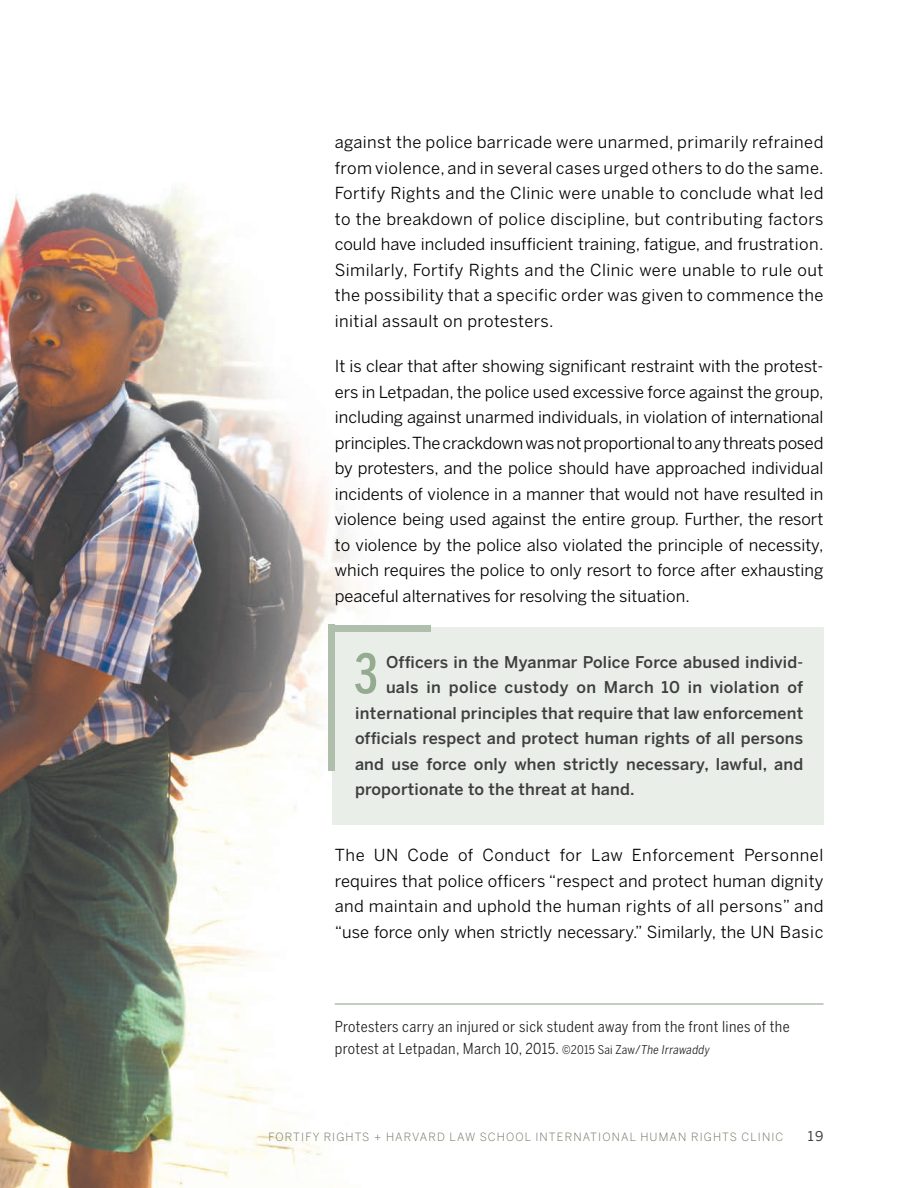
<style>
.page{position:relative;width:918px;height:1188px;background:#fff}
.page>*{position:absolute;margin:0;border:0;box-sizing:border-box;transform-origin:0 0}
.important_lists{font:500 54.15px "Benton Sans Comp";color:#94ab8f}
.body_text_2{font:16.5px/25.5px "Benton Sans";color:#000;text-align:justify}
.important_lists-2{font:500 16.2px "Benton Sans";letter-spacing:.01em;color:#3e3e3f}
.t1{font:15px/22.5px "Benton Sans Cond";letter-spacing:.025em;color:#231f20}
.FR_Text_Body{font:13.5px "Benton Sans";color:#3e3e3f}
.FR_Text_Body-2{font:300 11.25px "Benton Sans";letter-spacing:.1em;color:#676f5b}
.s1{font-size:12px}
.s2{font-style:italic;font-size:12px}
</style>
<div class="page">
<img style="left:0;top:186px;width:824px;height:1002px">
<div style="left:332px;top:627px;width:492px;height:198px;background:#e9eee8"></div>
<div style="left:328px;top:625px;width:7px;height:146px;background:#b0bfab"></div>
<div style="left:330px;top:625px;width:101px;height:7px;background:#b0bfab"></div>
<hr style="left:335px;top:1003px;width:488px;height:2px;background:#94ab8f">
<p class="body_text_2" style="left:335px;top:129px;width:490px">against the police barricade were unarmed, primarily refrained from violence, and in several cases urged others to do the same.<br>Fortify Rights and the Clinic were unable to conclude what led to the breakdown of police discipline, but contributing factors could have included insufficient training, fatigue, and frustration.<br>Similarly, Fortify Rights and the Clinic were unable to rule out the possibility that a specific order was given to commence the initial assault on protesters.</p>
<p class="body_text_2" style="left:335px;top:353px;width:490px">It is clear that after showing significant restraint with the protest&shy;ers in Letpadan, the police used excessive force against the group, including against unarmed individuals, in violation of international principles. The crackdown was not proportional to any threats posed by protesters, and the police should have approached individual incidents of violence in a manner that would not have resulted in violence being used against the entire group. Further, the resort to violence by the police also violated the principle of necessity, which requires the police to only resort to force after exhausting peaceful alternatives for resolving the situation.</p>
<p class="important_lists" style="left:354px;top:642px;width:25px">3</p>
<p class="important_lists-2" style="left:386px;top:652px;width:419px">Officers in the Myanmar Police Force abused individ-</p>
<p class="important_lists-2" style="left:386px;top:678px;width:419px">uals in police custody on March 10 in violation of</p>
<p class="important_lists-2" style="left:355px;top:703px;width:450px">international principles that require that law enforcement</p>
<p class="important_lists-2" style="left:355px;top:729px;width:450px">officials respect and protect human rights of all persons</p>
<p class="important_lists-2" style="left:355px;top:754px;width:450px">and use force only when strictly necessary, lawful, and</p>
<p class="important_lists-2" style="left:355px;top:780px;width:281px">proportionate to the threat at hand.</p>
<p class="body_text_2" style="left:335px;top:842px;width:490px">The UN Code of Conduct for Law Enforcement Personnel requires that police officers “respect and protect human dignity and maintain and uphold the human rights of all persons” and “use force only when strictly necessary.” Similarly, the UN Basic</p>
<p class="t1" style="left:335px;top:1015px;width:456px">Protesters carry an injured or sick student away from the front lines of the protest at Letpadan, March 10, 2015. <span class="s1">©2015 Sai Zaw/</span><span class="s2">The Irrawaddy</span></p>
<p class="FR_Text_Body-2" style="left:269px;top:1131px;width:516px">FORTIFY RIGHTS + HARVARD LAW SCHOOL INTERNATIONAL HUMAN RIGHTS CLINIC</p>
<p class="FR_Text_Body" style="left:808px;top:1129px;width:17px">19</p>
</div>
